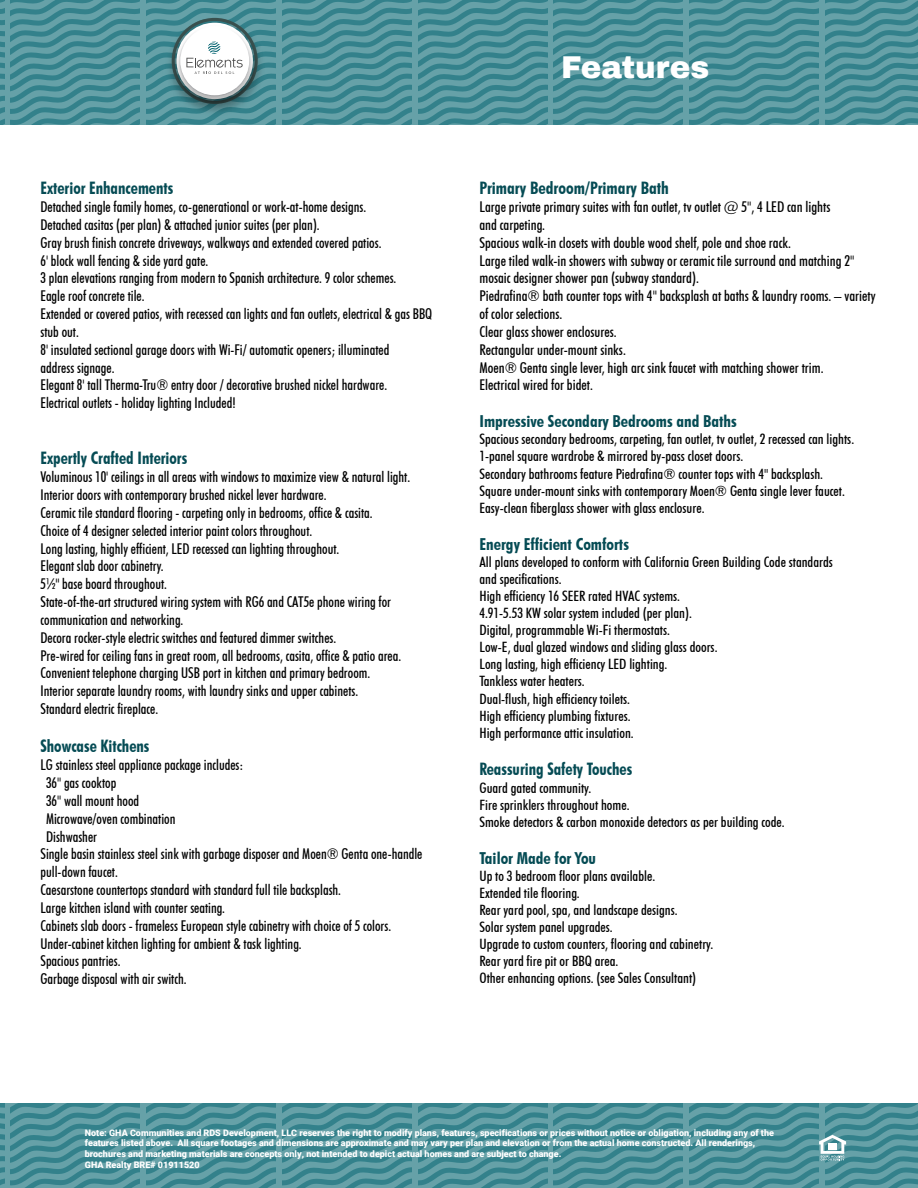
<style>
.page{position:relative;width:918px;height:1188px;background:#fff}
.page>*{position:absolute;margin:0;border:0;box-sizing:border-box;transform-origin:0 0}
.t1{font:900 30.9px "Archivo";color:#fff}
.t2{font:700 condensed 17.25px "Futura BT";color:#054b54}
.t3{font:700 condensed 16.5px "Futura BT";color:#054b54}
.t4{font:500 condensed 14.85px/17.9px "Futura BT";color:#000}
.t5{font:500 condensed 14.25px/17.1px "Futura BT";color:#000}
.t6{font:900 9px/10.8px "Roboto";color:#fff}
.s1{font-size:14.25px}
</style>
<div class="page">
<svg style="left:0;top:1103px;width:918px;height:85px;background:#4f929b"></svg>
<svg style="left:0;top:0;width:918px;height:124px;background:#4f929b"></svg>
<svg style="left:819px;top:1135px;width:27px;height:26px"></svg>
<img style="left:162px;top:14px;width:105px;height:105px">
<img style="left:167px;top:19px;width:95px;height:95px">
<img style="left:170px;top:22px;width:89px;height:89px">
<div style="left:180px;top:26px;width:70px;height:70px;background:#fff;border-radius:50%"></div>
<div style="left:180px;top:26px;width:70px;height:70px;border:1px solid #fff;border-radius:50%"></div>
<svg style="left:186px;top:41px;width:57px;height:33px"></svg>
<p class="t2" style="left:40px;top:178px;width:134px">Exterior Enhancements</p>
<p class="t4" style="left:40px;top:198px;width:393px">Detached single family homes, co-generational or work-at-home designs.<br>Detached casitas (per plan) &amp; attached junior suites (per plan).<br>Gray brush finish concrete driveways, walkways and extended covered patios.<br>6' block wall fencing &amp; side yard gate.<br>3 plan elevations ranging from modern to Spanish architecture. 9 color schemes.<br>Eagle roof concrete tile.<br>Extended or covered patios, with recessed can lights and fan outlets, electrical &amp; gas BBQ stub out.<br>8' insulated sectional garage doors with Wi-Fi/ automatic openers; illuminated<br>address signage.<br>Elegant 8' tall Therma-Tru® entry door / decorative brushed nickel hardware.<br>Electrical outlets - holiday lighting Included!</p>
<p class="t2" style="left:40px;top:448px;width:148px">Expertly Crafted Interiors</p>
<p class="t4" style="left:40px;top:468px;width:371px">Voluminous 10' ceilings in all areas with windows to maximize view &amp; natural light.<br>Interior doors with contemporary brushed nickel lever hardware.<br>Ceramic tile standard flooring - carpeting only in bedrooms, office &amp; casita.<br>Choice of 4 designer selected interior paint colors throughout.<br>Long lasting, highly efficient, LED recessed can lighting throughout.<br>Elegant slab door cabinetry.<br>5½" base board throughout.<br>State-of-the-art structured wiring system with RG6 and CAT5e phone wiring for communication and networking.<br>Decora rocker-style electric switches and featured dimmer switches.<br>Pre-wired for ceiling fans in great room, all bedrooms, casita, office &amp; patio area.<br>Convenient telephone charging USB port in kitchen and primary bedroom.<br>Interior separate laundry rooms, with laundry sinks and upper cabinets.<br>Standard electric fireplace.</p>
<p class="t2" style="left:40px;top:736px;width:111px">Showcase Kitchens</p>
<p class="t4" style="left:40px;top:756px;width:204px">LG stainless steel appliance package includes:</p>
<p class="t4" style="left:46px;top:774px;width:72px">36" gas cooktop</p>
<p class="t4" style="left:46px;top:792px;width:95px">36" wall mount hood</p>
<p class="t4" style="left:46px;top:809px;width:131px">Microwave/oven combination</p>
<p class="t4" style="left:46px;top:827px;width:53px">Dishwasher</p>
<p class="t4" style="left:40px;top:845px;width:384px">Single basin stainless steel sink with garbage disposer and Moen® Genta one-handle</p>
<p class="t4" style="left:40px;top:863px;width:79px">pull-down faucet.</p>
<p class="t4" style="left:40px;top:881px;width:302px">Caesarstone countertops standard with standard full tile backsplash.</p>
<p class="t4" style="left:40px;top:899px;width:186px">Large kitchen island with counter seating.</p>
<p class="t4" style="left:40px;top:916px;width:352px">Cabinets slab doors - frameless European style cabinetry with choice of 5 colors.</p>
<p class="t4" style="left:40px;top:934px;width:263px">Under-cabinet kitchen lighting for ambient &amp; task lighting.</p>
<p class="t4" style="left:40px;top:952px;width:82px">Spacious pantries.</p>
<p class="t4" style="left:40px;top:970px;width:148px">Garbage disposal with air switch.</p>
<h1 class="t1" style="left:561px;top:48px;width:150px">Features</h1>
<p class="t2" style="left:480px;top:178px;width:191px">Primary Bedroom/Primary Bath</p>
<p class="t4" style="left:480px;top:198px;width:398px">Large private primary suites with fan outlet, tv outlet @ 5", 4 LED can lights<br>and carpeting.<br>Spacious walk-in closets with double wood shelf, pole and shoe rack.<br>Large tiled walk-in showers with subway or ceramic tile surround and matching 2" mosaic designer shower pan (subway standard).<br>Piedrafina® bath counter tops with 4" backsplash at baths &amp; laundry rooms. – variety of color selections.<br>Clear glass shower enclosures.<br>Rectangular under-mount sinks.<br>Moen® Genta single lever, high arc sink faucet with matching shower trim.<br>Electrical wired for bidet<span class="s1">.</span></p>
<p class="t3" style="left:480px;top:411px;width:259px">Impressive Secondary Bedrooms and Baths</p>
<p class="t5" style="left:480px;top:431px;width:376px">Spacious secondary bedrooms, carpeting, fan outlet, tv outlet, 2 recessed can lights.<br>1-panel square wardrobe &amp; mirrored by-pass closet doors.<br>Secondary bathrooms feature Piedrafina® counter tops with 4" backsplash.<br>Square under-mount sinks with contemporary Moen® Genta single lever faucet.<br>Easy-clean fiberglass shower with glass enclosure.</p>
<p class="t3" style="left:480px;top:534px;width:151px">Energy Efficient Comforts</p>
<p class="t5" style="left:480px;top:553px;width:355px">All plans developed to conform with California Green Building Code standards and specifications.<br>High efficiency 16 SEER rated HVAC systems.<br>4.91-5.53 KW solar system included (per plan).<br>Digital, programmable Wi-Fi thermostats.<br>Low-E, dual glazed windows and sliding glass doors.<br>Long lasting, high efficiency LED lighting.<br>Tankless water heaters.<br>Dual-flush, high efficiency toilets.<br>High efficiency plumbing fixtures.<br>High performance attic insulation.</p>
<p class="t2" style="left:480px;top:759px;width:154px">Reassuring Safety Touches</p>
<p class="t5" style="left:480px;top:779px;width:307px">Guard gated community.<br>Fire sprinklers throughout home.<br>Smoke detectors &amp; carbon monoxide detectors as per building code.</p>
<p class="t3" style="left:480px;top:848px;width:118px">Tailor Made for You</p>
<p class="t5" style="left:480px;top:867px;width:235px">Up to 3 bedroom floor plans available.<br>Extended tile flooring.<br>Rear yard pool, spa, and landscape designs.<br>Solar system panel upgrades.<br>Upgrade to custom counters, flooring and cabinetry.<br>Rear yard fire pit or BBQ area.<br>Other enhancing options. (see Sales Consultant)</p>
<p class="t6" style="left:85px;top:1127px;width:691px">Note: GHA Communities and RDS Development, LLC reserves the right to modify plans, features, specifications or prices without notice or obligation, including any of the features listed above. All square footages and dimensions are approximate and may vary per plan and elevation or from the actual home constructed. All renderings, brochures and marketing materials are concepts only, not intended to depict actual homes and are subject to change.<br>GHA Realty BRE# 01911520</p>
</div>
